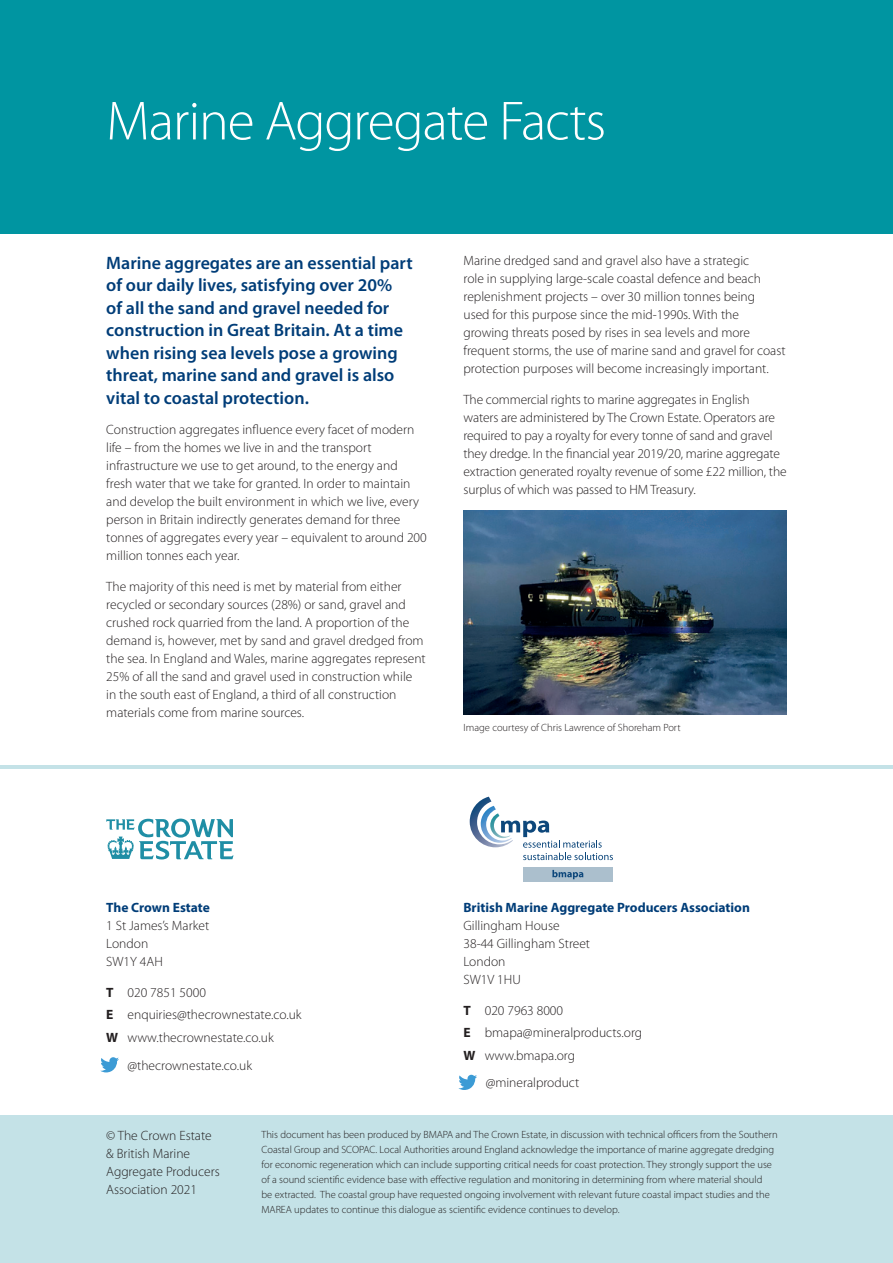
<style>
.page{position:relative;width:893px;height:1263px;background:#fff}
.page>*{position:absolute;margin:0;border:0;box-sizing:border-box;transform-origin:0 0}
.t1{font:300 55.5px "Myriad Pro";letter-spacing:-.02em;color:#fff}
.t2{font:600 18px/22.5px "Myriad Pro";color:#003d78}
.t3{font:300 13.5px/18px "Myriad Pro";color:#231f20}
.t4{font:700 13.5px "Myriad Pro";color:#003d78}
.t5{font:300 10.5px/15px "Myriad Pro";color:#231f20}
.s1{font-weight:700}
</style>
<div class="page">
<div style="left:0;top:1115px;width:893px;height:148px;background:#c4e2e7"></div>
<hr style="left:0;top:765px;width:893px;height:4px;background:#c4e2e7">
<div style="left:0;top:0;width:893px;height:234px;background:#0095a1"></div>
<svg style="left:470px;top:797px;width:143px;height:63px"></svg>
<div style="left:523px;top:867px;width:90px;height:14px;background:#abbfcd"></div>
<svg style="left:552px;top:870px;width:31px;height:9px"></svg>
<svg style="left:106px;top:819px;width:127px;height:40px"></svg>
<svg style="left:100px;top:1057px;width:19px;height:15px"></svg>
<svg style="left:458px;top:1075px;width:19px;height:15px"></svg>
<img style="left:463px;top:510px;width:324px;height:204px">
<h1 class="t1" style="left:106px;top:90px;width:501px">Marine Aggregate Facts</h1>
<p class="t2" style="left:106px;top:251px;width:308px">Marine aggregates are an essential part of our daily lives, satisfying over 20%<br>of all the sand and gravel needed for construction in Great Britain. At a time when rising sea levels pose a growing threat, marine sand and gravel is also vital to coastal protection.</p>
<p class="t3" style="left:106px;top:421px;width:322px">Construction aggregates influence every facet of modern life – from the homes we live in and the transport infrastructure we use to get around, to the energy and fresh water that we take for granted. In order to maintain and develop the built environment in which we live, every person in Britain indirectly generates demand for three tonnes of aggregates every year – equivalent to around 200 million tonnes each year.</p>
<p class="t3" style="left:106px;top:578px;width:321px">The majority of this need is met by material from either recycled or secondary sources (28%) or sand, gravel and crushed rock quarried from the land. A proportion of the demand is, however, met by sand and gravel dredged from the sea. In England and Wales, marine aggregates represent 25% of all the sand and gravel used in construction while in the south east of England, a third of all construction materials come from marine sources.</p>
<p class="t3" style="left:463px;top:252px;width:324px">Marine dredged sand and gravel also have a strategic<br>role in supplying large-scale coastal defence and beach replenishment projects – over 30 million tonnes being<br>used for this purpose since the mid-1990s. With the growing threats posed by rises in sea levels and more frequent storms, the use of marine sand and gravel for coast protection purposes will become increasingly important.</p>
<p class="t3" style="left:463px;top:391px;width:325px">The commercial rights to marine aggregates in English waters are administered by The Crown Estate. Operators are required to pay a royalty for every tonne of sand and gravel they dredge. In the financial year 2019/20, marine aggregate extraction generated royalty revenue of some £22 million, the surplus of which was passed to HM Treasury.</p>
<p class="t5" style="left:463px;top:720px;width:219px">Image courtesy of Chris Lawrence of Shoreham Port</p>
<p class="t4" style="left:106px;top:899px;width:105px">The Crown Estate</p>
<p class="t3" style="left:106px;top:917px;width:105px">1 St James’s Market<br>London<br>SW1Y 4AH</p>
<p class="t3" style="left:106px;top:982px;width:197px;line-height:22.2px"><span class="s1">T</span> 020 7851 5000<br><span class="s1">E</span> enquiries@thecrownestate.co.uk<br><span class="s1">W</span> www.thecrownestate.co.uk</p>
<p class="t3" style="left:128px;top:1056px;width:126px">@thecrownestate.co.uk</p>
<p class="t4" style="left:463px;top:899px;width:288px">British Marine Aggregate Producers Association</p>
<p class="t3" style="left:463px;top:917px;width:128px">Gillingham House<br>38-44 Gillingham Street<br>London<br>SW1V 1HU</p>
<p class="t3" style="left:463px;top:1000px;width:180px;line-height:22.2px"><span class="s1">T</span> 020 7963 8000<br><span class="s1">E</span> bmapa@mineralproducts.org<br><span class="s1">W</span> www.bmapa.org</p>
<p class="t3" style="left:486px;top:1074px;width:95px">@mineralproduct</p>
<p class="t3" style="left:106px;top:1127px;width:115px">© The Crown Estate &amp; British Marine<br>Aggregate Producers<br>Association 2021</p>
<p class="t5" style="left:261px;top:1127px;width:518px">This document has been produced by BMAPA and The Crown Estate, in discussion with technical officers from the Southern Coastal Group and SCOPAC. Local Authorities around England acknowledge the importance of marine aggregate dredging for economic regeneration which can include supporting critical needs for coast protection. They strongly support the use of a sound scientific evidence base with effective regulation and monitoring in determining from where material should<br>be extracted. The coastal group have requested ongoing involvement with relevant future coastal impact studies and the MAREA updates to continue this dialogue as scientific evidence continues to develop.</p>
</div>
